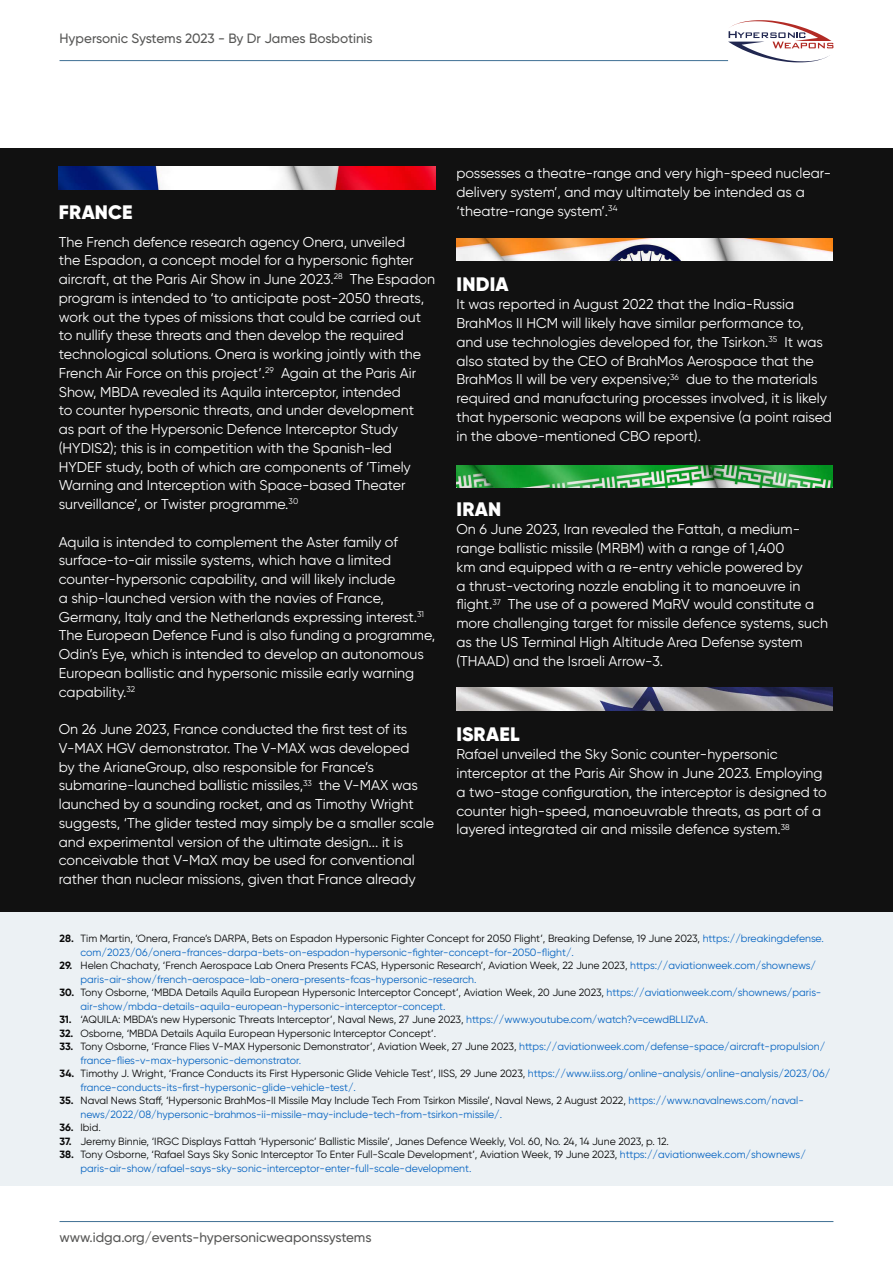
<style>
.page{position:relative;width:893px;height:1263px;background:#fff}
.page>*{position:absolute;margin:0;border:0;box-sizing:border-box;transform-origin:0 0}
.t1{font:900 19.5px "Gilroy";letter-spacing:.01em;color:#fff}
.t2{font:14.25px/18.8px "Gilroy";color:#fff}
.t3{font:500 13.5px "Gilroy";color:#575756}
.t4{font:10.5px/13.5px "Gilroy";color:#0563c1}
.t5{font:10.5px "Gilroy";color:#080808}
.s1{font-weight:700;color:#080808}
.s2{color:#080808}
.s3{font-weight:700}
.s4{color:#0563c1}
</style>
<div class="page">
<svg style="left:728px;top:20px;width:105px;height:42px"></svg>
<hr style="left:60px;top:60px;width:668px;height:1px;background:#407094">
<hr style="left:60px;top:1221px;width:773px;height:1px;background:#407094">
<div style="left:0;top:148px;width:893px;height:765px;background:#111"></div>
<img style="left:59px;top:167px;width:376px;height:23px">
<img style="left:456px;top:238px;width:377px;height:23px">
<img style="left:456px;top:465px;width:377px;height:23px">
<img style="left:456px;top:688px;width:377px;height:22px">
<div style="left:0;top:912px;width:893px;height:274px;background:#ecf1f4"></div>
<p class="t3" style="left:60px;top:30px;width:315px">Hypersonic Systems 2023 - By Dr James Bosbotinis</p>
<h1 class="t1" style="left:59px;top:200px;width:75px">FRANCE</h1>
<p class="t2" style="left:59px;top:232px;width:378px">The French defence research agency Onera, unveiled<br>the Espadon, a concept model for a hypersonic fighter aircraft, at the Paris Air Show in June 2023.<sup>28</sup> The Espadon program is intended to ‘to anticipate post-2050 threats, work out the types of missions that could be carried out to nullify these threats and then develop the required technological solutions. Onera is working jointly with the French Air Force on this project’.<sup>29</sup> Again at the Paris Air Show, MBDA revealed its Aquila interceptor, intended<br>to counter hypersonic threats, and under development<br>as part of the Hypersonic Defence Interceptor Study (HYDIS2); this is in competition with the Spanish-led HYDEF study, both of which are components of ‘Timely Warning and Interception with Space-based Theater surveillance’, or Twister programme.<sup>30</sup></p>
<p class="t2" style="left:59px;top:532px;width:378px">Aquila is intended to complement the Aster family of surface-to-air missile systems, which have a limited counter-hypersonic capability, and will likely include<br>a ship-launched version with the navies of France, Germany, Italy and the Netherlands expressing interest.<sup>31<br></sup>The European Defence Fund is also funding a programme, Odin’s Eye, which is intended to develop an autonomous European ballistic and hypersonic missile early warning capability.<sup>32</sup></p>
<p class="t2" style="left:59px;top:720px;width:377px">On 26 June 2023, France conducted the first test of its V-MAX HGV demonstrator. The V-MAX was developed<br>by the ArianeGroup, also responsible for France’s submarine-launched ballistic missiles,<sup>33</sup> the V-MAX was launched by a sounding rocket, and as Timothy Wright suggests, ‘The glider tested may simply be a smaller scale and experimental version of the ultimate design... it is conceivable that V-MaX may be used for conventional rather than nuclear missions, given that France already</p>
<p class="t2" style="left:456px;top:164px;width:376px">possesses a theatre-range and very high-speed nuclear&shy;delivery system’, and may ultimately be intended as a ‘theatre-range system’.<sup>34</sup></p>
<h1 class="t1" style="left:456px;top:271px;width:54px">INDIA</h1>
<p class="t2" style="left:456px;top:295px;width:377px">It was reported in August 2022 that the India-Russia BrahMos II HCM will likely have similar performance to, and use technologies developed for, the Tsirkon.<sup>35</sup> It was also stated by the CEO of BrahMos Aerospace that the BrahMos II will be very expensive;<sup>36</sup> due to the materials required and manufacturing processes involved, it is likely that hypersonic weapons will be expensive (a point raised in the above-mentioned CBO report).</p>
<h1 class="t1" style="left:456px;top:496px;width:46px">IRAN</h1>
<p class="t2" style="left:456px;top:520px;width:373px">On 6 June 2023, Iran revealed the Fattah, a medium&shy;range ballistic missile (MRBM) with a range of 1,400<br>km and equipped with a re-entry vehicle powered by<br>a thrust-vectoring nozzle enabling it to manoeuvre in flight.<sup>37</sup> The use of a powered MaRV would constitute a more challenging target for missile defence systems, such as the US Terminal High Altitude Area Defense system (THAAD) and the Israeli Arrow-3.</p>
<h1 class="t1" style="left:456px;top:721px;width:64px">ISRAEL</h1>
<p class="t2" style="left:456px;top:745px;width:372px">Rafael unveiled the Sky Sonic counter-hypersonic interceptor at the Paris Air Show in June 2023. Employing a two-stage configuration, the interceptor is designed to counter high-speed, manoeuvrable threats, as part of a layered integrated air and missile defence system.<sup>38</sup></p>
<p class="t4" style="left:81px;top:932px;width:745px;text-indent:-21px"><span class="s1">28.</span> <span class="s2">Tim Martin, ‘Onera, France’s DARPA, Bets on Espadon Hypersonic Fighter Concept for 2050 Flight’, Breaking Defense, 19 June 2023,</span> https://breakingdefense. com/2023/06/onera-frances-darpa-bets-on-espadon-hypersonic-fighter-concept-for-2050-flight/.</p>
<p class="t4" style="left:81px;top:959px;width:737px;text-indent:-21px"><span class="s1">29.</span> <span class="s2">Helen Chachaty, ‘French Aerospace Lab Onera Presents FCAS, Hypersonic Research’, Aviation Week, 22 June 2023,</span> https://aviationweek.com/shownews/ paris-air-show/french-aerospace-lab-onera-presents-fcas-hypersonic-research.</p>
<p class="t4" style="left:81px;top:986px;width:742px;text-indent:-21px"><span class="s1">30.</span> <span class="s2">Tony Osborne, ‘MBDA Details Aquila European Hypersonic Interceptor Concept’, Aviation Week, 20 June 2023,</span> https://aviationweek.com/shownews/paris&shy;air-show/mbda-details-aquila-european-hypersonic-interceptor-concept.</p>
<p class="t5" style="left:60px;top:1013px;width:650px"><span class="s3">31.</span> ‘AQUILA: MBDA’s new Hypersonic Threats Interceptor’, Naval News, 27 June 2023, <span class="s4">https://www.youtube.com/watch?v=cewdBLLIZvA.</span></p>
<p class="t5" style="left:60px;top:1027px;width:378px"><span class="s3">32.</span> Osborne, ‘MBDA Details Aquila European Hypersonic Interceptor Concept’.</p>
<p class="t4" style="left:81px;top:1040px;width:746px;text-indent:-21px"><span class="s1">33.</span> <span class="s2">Tony Osborne, ‘France Flies V-MAX Hypersonic Demonstrator’, Aviation Week, 27 June 2023,</span> https://aviationweek.com/defense-space/aircraft-propulsion/ france-flies-v-max-hypersonic-demonstrator.</p>
<p class="t4" style="left:81px;top:1067px;width:751px;text-indent:-21px"><span class="s1">34.</span> <span class="s2">Timothy J. Wright, ‘France Conducts its First Hypersonic Glide Vehicle Test’, IISS, 29 June 2023,</span> https://www.iiss.org/online-analysis/online-analysis/2023/06/ france-conducts-its-first-hypersonic-glide-vehicle-test/.</p>
<p class="t4" style="left:81px;top:1094px;width:725px;text-indent:-21px"><span class="s1">35.</span> <span class="s2">Naval News Staff, ‘Hypersonic BrahMos-II Missile May Include Tech From Tsirkon Missile’, Naval News, 2 August 2022,</span> https://www.navalnews.com/naval&shy;news/2022/08/hypersonic-brahmos-ii-missile-may-include-tech-from-tsirkon-missile/.</p>
<p class="t5" style="left:60px;top:1121px;width:43px"><span class="s3">36.</span> Ibid.</p>
<p class="t5" style="left:60px;top:1135px;width:611px"><span class="s3">37.</span> Jeremy Binnie, ‘IRGC Displays Fattah ‘Hypersonic’ Ballistic Missile’, Janes Defence Weekly, Vol. 60, No. 24, 14 June 2023, p. 12.</p>
<p class="t4" style="left:81px;top:1148px;width:727px;text-indent:-21px"><span class="s1">38.</span> <span class="s2">Tony Osborne, ‘Rafael Says Sky Sonic Interceptor To Enter Full-Scale Development’, Aviation Week, 19 June 2023,</span> https://aviationweek.com/shownews/ paris-air-show/rafael-says-sky-sonic-interceptor-enter-full-scale-development.</p>
<p class="t3" style="left:60px;top:1229px;width:314px">www.idga.org/events-hypersonicweaponssystems</p>
</div>
